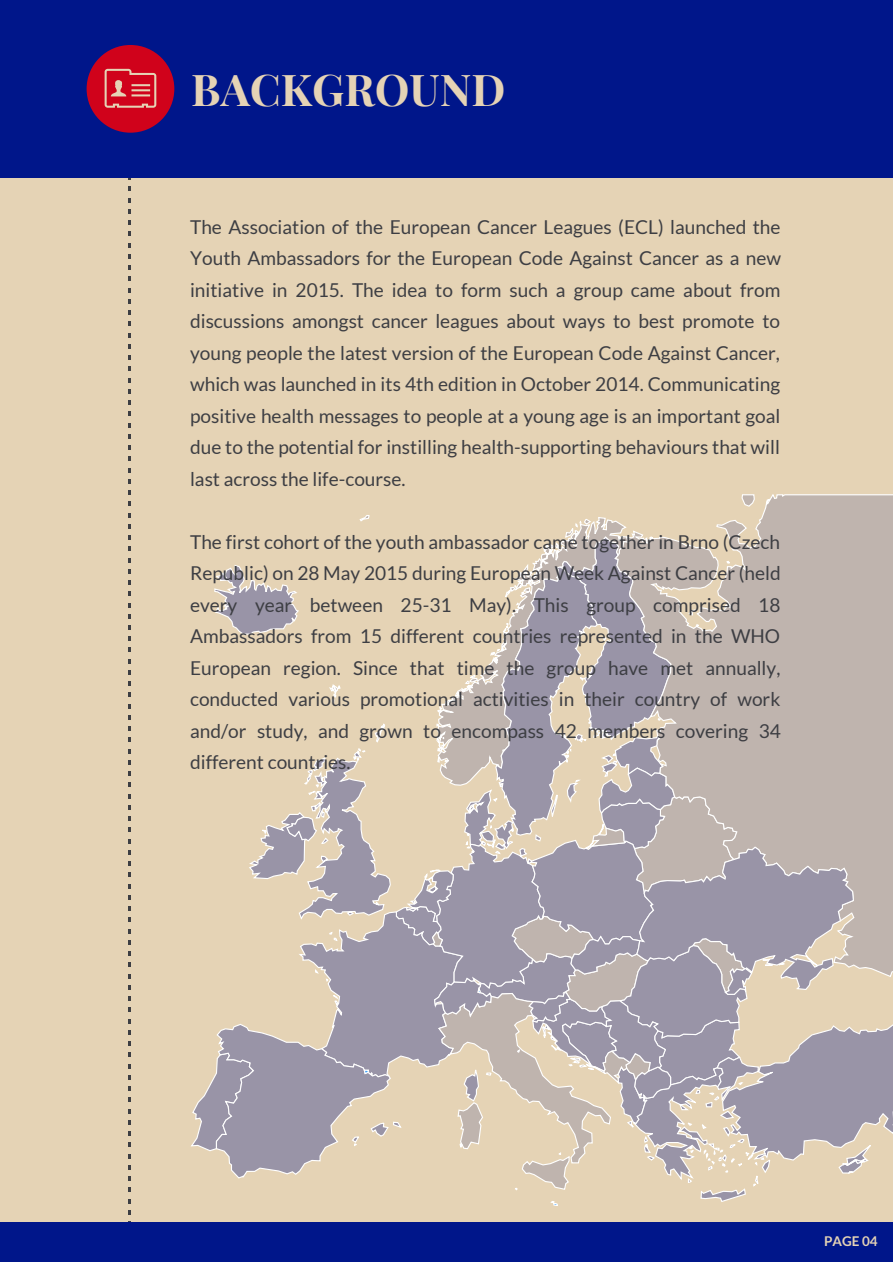
<style>
.page{position:relative;width:893px;height:1262px;background:#fff}
.page>*{position:absolute;margin:0;border:0;box-sizing:border-box;transform-origin:0 0}
.t1{font:700 43.8px "Playfair Display";color:#e5d3b5}
.t2{font:19.05px/31.5px "Lato";color:#3d3e43;text-align:justify}
.t3{font:700 13.5px "Lato";color:#e5d3b5}
</style>
<div class="page">
<div style="left:0;top:0;width:892px;height:1261px;background:#e5d3b5"></div>
<svg style="left:588px;top:495px;width:304px;height:40px"></svg>
<svg style="left:191px;top:535px;width:701px;height:670px"></svg>
<div style="left:0;top:0;width:892px;height:178px;background:#00168a"></div>
<div style="left:0;top:1222px;width:892px;height:39px;background:#00168a"></div>
<div style="left:87px;top:45px;width:87px;height:88px;background:#d0021b;border-radius:50%"></div>
<svg style="left:105px;top:69px;width:51px;height:39px"></svg>
<h1 class="t1" style="left:191px;top:55px;width:316px">BACKGROUND</h1>
<p class="t2" style="left:190px;top:211px;width:592px">The Association of the European Cancer Leagues (ECL) launched the Youth Ambassadors for the European Code Against Cancer as a new initiative in 2015. The idea to form such a group came about from discussions amongst cancer leagues about ways to best promote to young people the latest version of the European Code Against Cancer, which was launched in its 4th edition in October 2014. Communicating positive health messages to people at a young age is an important goal due to the potential for instilling health-supporting behaviours that will last across the life-course.</p>
<p class="t2" style="left:190px;top:526px;width:592px">The first cohort of the youth ambassador came together in Brno (Czech Republic) on 28 May 2015 during European Week Against Cancer (held every year between 25-31 May). This group comprised 18<br>Ambassadors from 15 different countries represented in the WHO European region. Since that time the group have met annually, conducted various promotional activities in their country of work and/or study, and grown to encompass 42 members covering 34 different countries.</p>
<p class="t3" style="left:823px;top:1233px;width:55px">PAGE 04</p>
</div>
